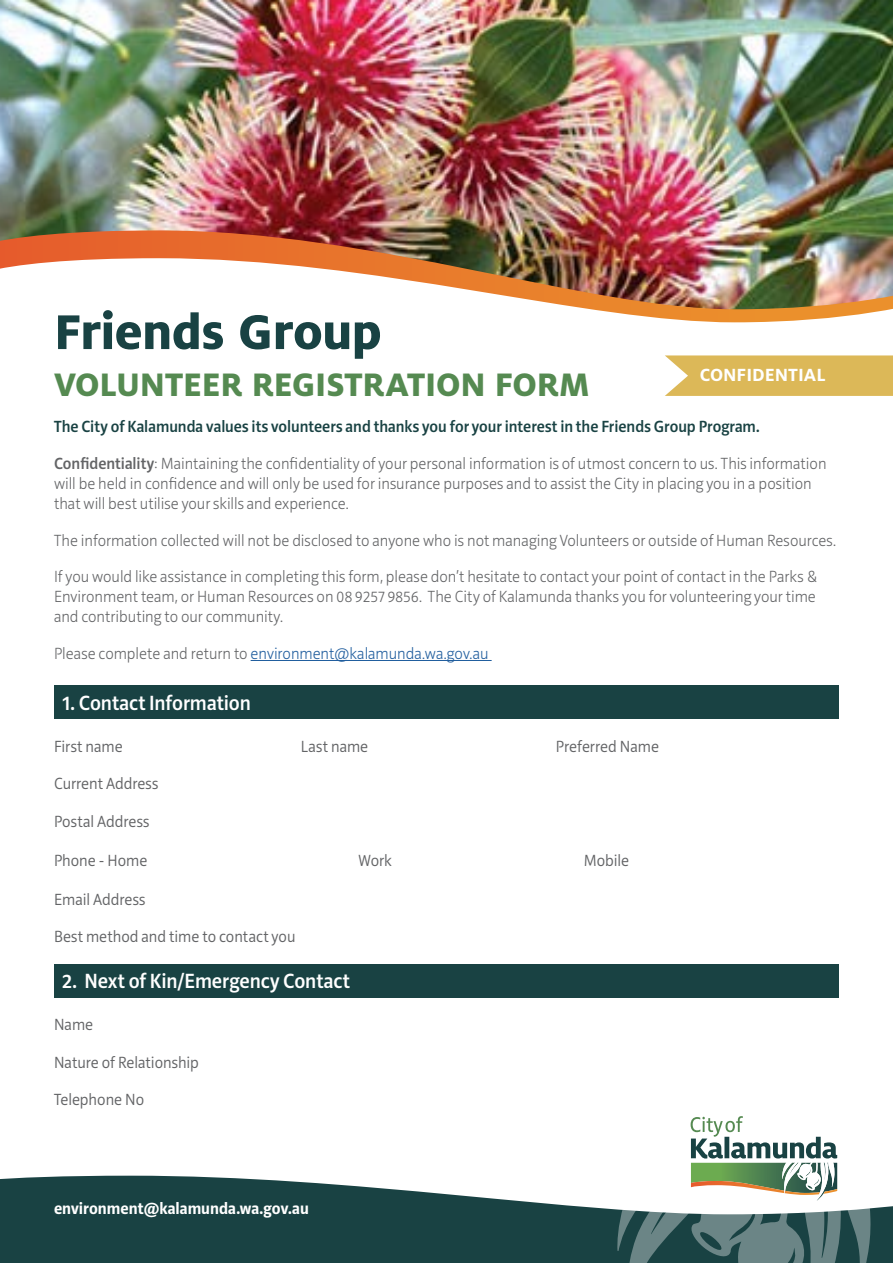
<style>
.page{position:relative;width:893px;height:1263px;background:#fff}
.page>*{position:absolute;margin:0;border:0;box-sizing:border-box;transform-origin:0 0}
.t1{font:800 54px "Milo OT";letter-spacing:-.01em;color:#194243}
.t2{font:800 36px "Milo OT";letter-spacing:-.005em;color:#558a51}
.t3{font:500 21px "Riga";letter-spacing:-.005em;color:#fff}
.t4{font:700 19.5px "Milo OT";color:#fff}
.t5{font:200 16.5px/19.8px "Riga";color:#636466}
.t6{font:300 16.5px/36.2px "Riga";color:#636466}
.t7{font:500 16.5px "Riga";color:#194243}
.t8{font:200 16.5px "Riga";color:#215e9e}
.t9{font:700 16.5px "Riga";letter-spacing:.005em;color:#fff}
.s1{font-weight:500}
.s2{color:#636466}
</style>
<div class="page">
<svg style="left:0;top:1176px;width:893px;height:87px;background:#375a5b"></svg>
<svg style="left:617px;top:1116px;width:254px;height:147px"></svg>
<img style="left:0;top:0;width:893px;height:230px">
<img style="left:0;top:230px;width:893px;height:92px">
<hr style="left:251px;top:660px;width:241px;height:1px;background:#215e9e">
<div style="left:54px;top:685px;width:785px;height:34px;background:#194243"></div>
<div style="left:54px;top:964px;width:785px;height:33px;background:#194243"></div>
<svg style="left:665px;top:355px;width:228px;height:41px;background:#debc62"></svg>
<h1 class="t1" style="left:54px;top:301px;width:329px">Friends Group</h1>
<h2 class="t2" style="left:54px;top:364px;width:538px">VOLUNTEER REGISTRATION FORM</h2>
<p class="t7" style="left:54px;top:418px;width:707px">The City of Kalamunda values its volunteers and thanks you for your interest in the Friends Group Program.</p>
<p class="t5" style="left:54px;top:454px;width:774px"><span class="s1">Confidentiality</span>: Maintaining the confidentiality of your personal information is of utmost concern to us. This information will be held in confidence and will only be used for insurance purposes and to assist the City in placing you in a position that will best utilise your skills and experience.</p>
<p class="t5" style="left:54px;top:531px;width:784px">The information collected will not be disclosed to anyone who is not managing Volunteers or outside of Human Resources.</p>
<p class="t5" style="left:54px;top:567px;width:765px;text-align:justify">If you would like assistance in completing this form, please don’t hesitate to contact your point of contact in the Parks &amp; Environment team, or Human Resources on 08 9257 9856. The City of Kalamunda thanks you for volunteering your time and contributing to our community.</p>
<p class="t8" style="left:54px;top:645px;width:436px"><span class="s2">Please complete and return to</span> environment@kalamunda.wa.gov.au</p>
<p class="t3" style="left:63px;top:691px;width:190px">1. Contact Information</p>
<p class="t6" style="left:54px;top:728px;width:70px">First name</p>
<p class="t6" style="left:301px;top:728px;width:69px">Last name</p>
<p class="t6" style="left:556px;top:728px;width:105px">Preferred Name</p>
<p class="t6" style="left:54px;top:766px;width:106px">Current Address</p>
<p class="t6" style="left:54px;top:804px;width:97px">Postal Address</p>
<p class="t6" style="left:54px;top:843px;width:95px">Phone - Home</p>
<p class="t6" style="left:358px;top:843px;width:35px">Work</p>
<p class="t6" style="left:584px;top:843px;width:47px">Mobile</p>
<p class="t6" style="left:54px;top:882px;width:243px">Email Address<br>Best method and time to contact you</p>
<p class="t3" style="left:63px;top:970px;width:289px">2. Next of Kin/Emergency Contact</p>
<p class="t6" style="left:54px;top:1007px;width:41px">Name</p>
<p class="t6" style="left:54px;top:1044px;width:146px">Nature of Relationship</p>
<p class="t6" style="left:54px;top:1082px;width:92px">Telephone No</p>
<p class="t4" style="left:700px;top:364px;width:127px">CONFIDENTIAL</p>
<p class="t9" style="left:54px;top:1199px;width:256px">environment@kalamunda.wa.gov.au</p>
</div>
